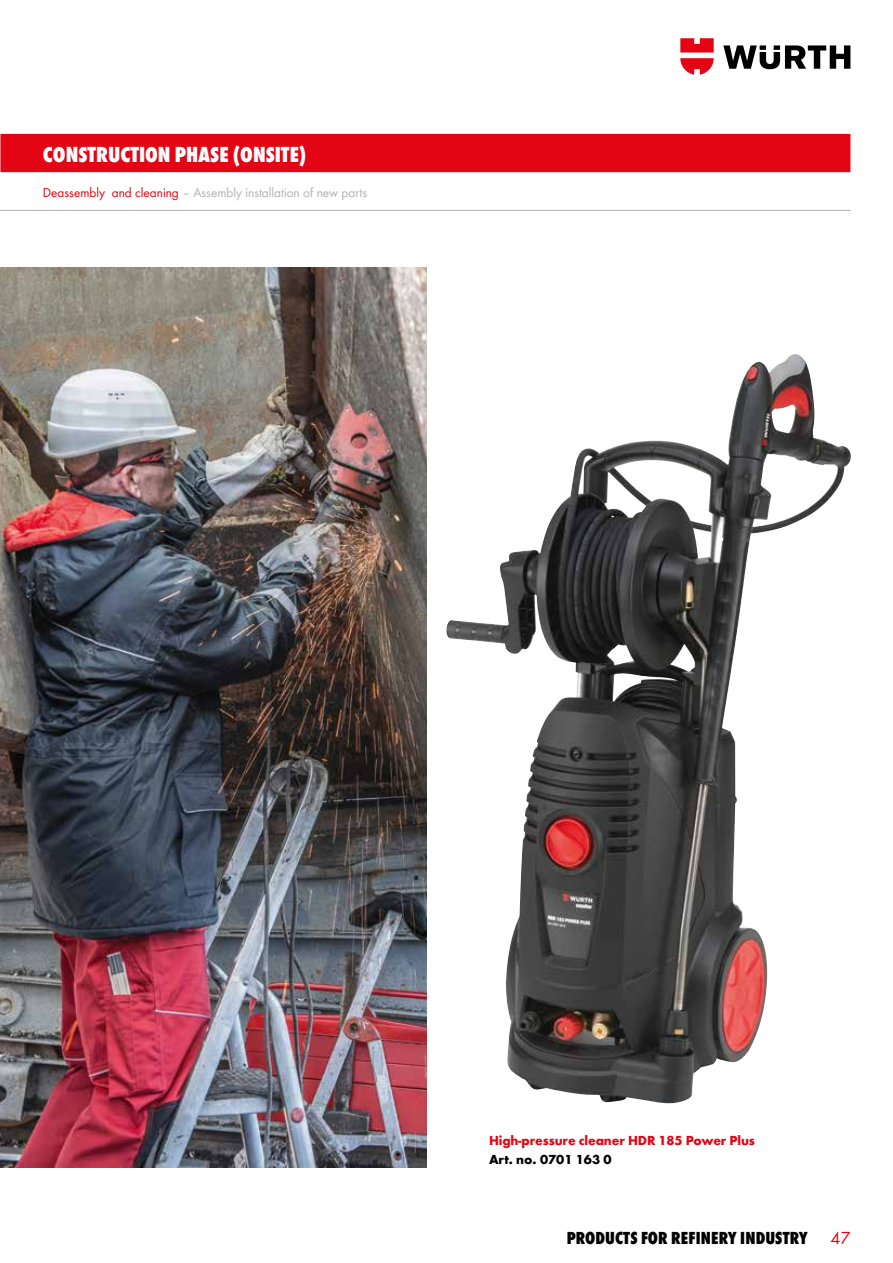
<style>
.page{position:relative;width:893px;height:1263px;background:#fff}
.page>*{position:absolute;margin:0;border:0;box-sizing:border-box;transform-origin:0 0}
.t1{font:22.5px "Wuerth Extra Bold Cond Caps";color:#fff}
.t2{font:800 condensed 18px "Wuerth";letter-spacing:.005em;color:#000}
.t3{font:18px "Wuerth";color:#e30513}
.t4{font:13.5px "Wuerth";color:#b2b2b1}
.t5{font:700 13.5px "Wuerth";letter-spacing:-.01em;color:#e30513}
.t6{font:700 13.5px "Wuerth";color:#000}
.s1{color:#e30513}
</style>
<div class="page">
<div style="left:0;top:134px;width:850px;height:38px;background:#e30513"></div>
<hr style="left:0;top:210px;width:851px;height:1px;background:#b2b2b1">
<svg style="left:723px;top:45px;width:127px;height:24px"></svg>
<svg style="left:680px;top:38px;width:34px;height:37px"></svg>
<img style="left:446px;top:354px;width:349px;height:748px">
<img style="left:0;top:268px;width:427px;height:899px">
<h1 class="t1" style="left:43px;top:138px;width:265px">CONSTRUCTION PHASE (ONSITE)</h1>
<p class="t4" style="left:43px;top:183px;width:326px"><span class="s1">Deassembly and cleaning</span> – Assembly installation of new parts</p>
<p class="t5" style="left:489px;top:1131px;width:267px">High-pressure cleaner HDR 185 Power Plus</p>
<p class="t6" style="left:489px;top:1150px;width:124px">Art. no. 0701 163 0</p>
<h2 class="t2" style="left:567px;top:1225px;width:243px">PRODUCTS FOR REFINERY INDUSTRY</h2>
<h2 class="t3" style="left:830px;top:1225px;width:21px">47</h2>
</div>
